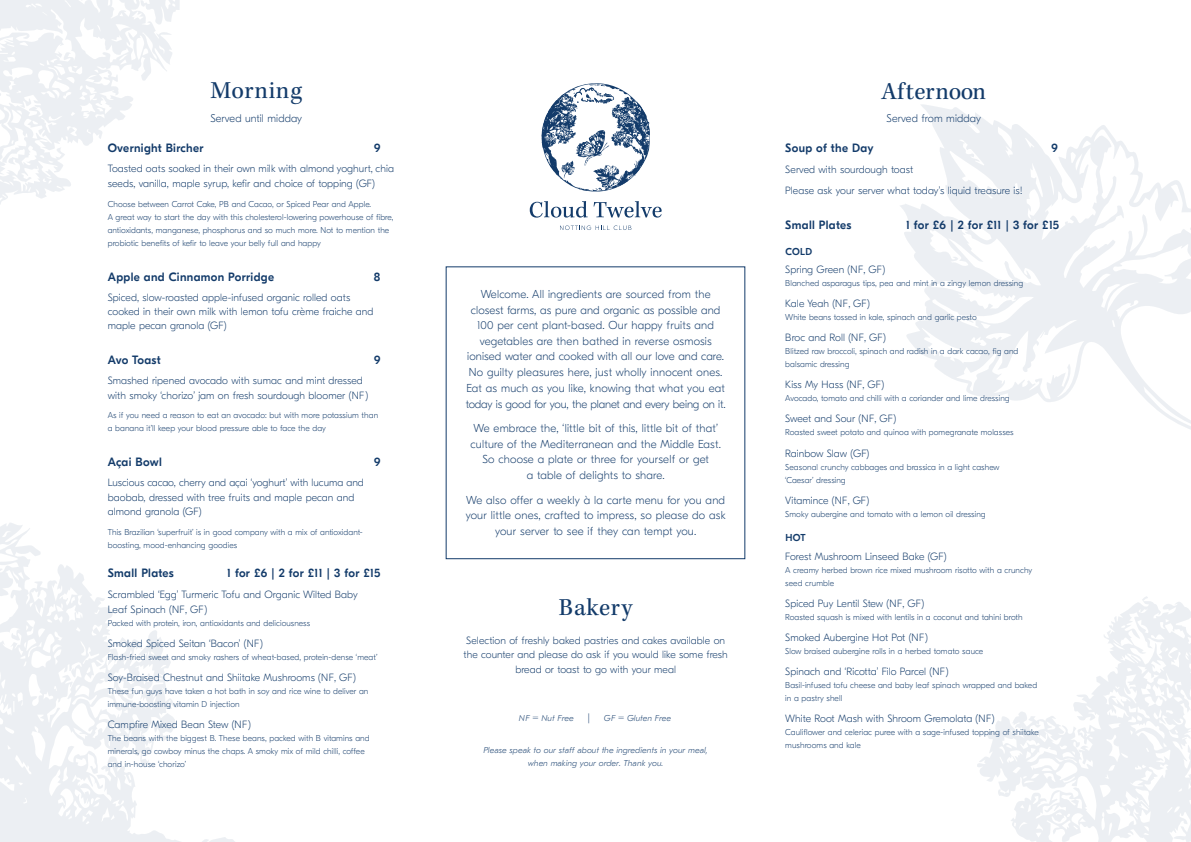
<style>
.page{position:relative;width:1191px;height:842px;background:#fff}
.page>*{position:absolute;margin:0;border:0;box-sizing:border-box;transform-origin:0 0}
.t1{font:25px "Kepler Std";letter-spacing:.03em;color:#133b6a}
.t2{font:25px "Kepler Std";color:#133b6a}
.t3{font:500 12px "GT Eesti Pro Display";letter-spacing:.03em;color:#133b6a}
.t4{font:100 11.5px/15.6px "GT Eesti Pro Display";letter-spacing:.02em;color:#133b6a;text-align:center}
.t5{font:100 11px "GT Eesti Pro Display";letter-spacing:.01em;color:#133b6a}
.t6{font:100 10.5px/14.3px "GT Eesti Pro Display";letter-spacing:.01em;color:#133b6a}
.t7{font:500 10px "GT Eesti Pro Display";letter-spacing:.04em;color:#133b6a}
.t8{font:100 8.5px/13px "GT Eesti Pro Display";letter-spacing:.01em;color:#133b6a}
.t9{font:italic 100 8.5px/13px "GT Eesti Pro Text Trial";letter-spacing:.01em;color:#133b6a;text-align:center}
.s1{font-family:"GT Eesti Pro Display";font-style:normal;font-size:10.5px}
</style>
<div class="page">
<svg style="left:0;top:0;width:180px;height:204px"></svg>
<svg style="left:0;top:523px;width:235px;height:319px"></svg>
<svg style="left:900px;top:104px;width:291px;height:326px"></svg>
<svg style="left:977px;top:596px;width:214px;height:246px"></svg>
<svg style="left:560px;top:225px;width:71px;height:5px"></svg>
<svg style="left:530px;top:201px;width:131px;height:17px"></svg>
<svg style="left:541px;top:83px;width:109px;height:109px"></svg>
<p class="t1" style="left:210px;top:77px;width:93px">Morning</p>
<p class="t5" style="left:210px;top:112px;width:93px">Served until midday</p>
<p class="t3" style="left:108px;top:141px;width:97px">Overnight Bircher</p>
<p class="t3" style="left:374px;top:141px;width:8px">9</p>
<p class="t6" style="left:108px;top:162px;width:288px">Toasted oats soaked in their own milk with almond yoghurt, chia seeds, vanilla, maple syrup, kefir and choice of topping (GF)</p>
<p class="t8" style="left:108px;top:197px;width:287px">Choose between Carrot Cake, PB and Cacao, or Spiced Pear and Apple.<br>A great way to start the day with this cholesterol-lowering powerhouse of fibre, antioxidants, manganese, phosphorus and so much more. Not to mention the probiotic benefits of kefir to leave your belly full and happy</p>
<p class="t3" style="left:108px;top:270px;width:168px">Apple and Cinnamon Porridge</p>
<p class="t3" style="left:374px;top:270px;width:8px">8</p>
<p class="t6" style="left:108px;top:290px;width:267px">Spiced, slow-roasted apple-infused organic rolled oats cooked in their own milk with lemon tofu crème fraiche and maple pecan granola (GF)</p>
<p class="t3" style="left:108px;top:353px;width:54px">Avo Toast</p>
<p class="t3" style="left:374px;top:353px;width:8px">9</p>
<p class="t6" style="left:108px;top:374px;width:262px">Smashed ripened avocado with sumac and mint dressed with smoky ‘chorizo’ jam on fresh sourdough bloomer (NF)</p>
<p class="t8" style="left:108px;top:409px;width:272px">As if you need a reason to eat an avocado: but with more potassium than a banana it’ll keep your blood pressure able to face the day</p>
<p class="t3" style="left:108px;top:455px;width:56px">Açai Bowl</p>
<p class="t3" style="left:374px;top:455px;width:8px">9</p>
<p class="t6" style="left:108px;top:476px;width:258px">Luscious cacao, cherry and açai ‘yoghurt’ with lucuma and baobab, dressed with tree fruits and maple pecan and almond granola (GF)</p>
<p class="t8" style="left:108px;top:525px;width:256px">This Brazilian ‘superfruit’ is in good company with a mix of antioxidant&shy;boosting, mood-enhancing goodies</p>
<p class="t3" style="left:108px;top:567px;width:68px">Small Plates</p>
<p class="t3" style="left:227px;top:567px;width:155px">1 for £6 | 2 for £11 | 3 for £15</p>
<p class="t6" style="left:108px;top:588px;width:251px">Scrambled ‘Egg’ Turmeric Tofu and Organic Wilted Baby<br>Leaf Spinach (NF, GF)</p>
<p class="t8" style="left:108px;top:616px;width:204px">Packed with protein, iron, antioxidants and deliciousness</p>
<p class="t6" style="left:108px;top:636px;width:157px">Smoked Spiced Seitan ‘Bacon’ (NF)</p>
<p class="t8" style="left:108px;top:650px;width:271px">Flash-fried sweet and smoky rashers of wheat-based, protein-dense ‘meat’</p>
<p class="t6" style="left:108px;top:670px;width:250px">Soy-Braised Chestnut and Shiitake Mushrooms (NF, GF)</p>
<p class="t8" style="left:108px;top:684px;width:262px">These fun guys have taken a hot bath in soy and rice wine to deliver an immune-boosting vitamin D injection</p>
<p class="t6" style="left:108px;top:717px;width:145px">Campfire Mixed Bean Stew (NF)</p>
<p class="t8" style="left:108px;top:731px;width:263px">The beans with the biggest B. These beans, packed with B vitamins and minerals, go cowboy minus the chaps. A smoky mix of mild chilli, coffee and in-house ‘chorizo’</p>
<p class="t4" style="left:466px;top:287px;width:261px">Welcome. All ingredients are sourced from the closest farms, as pure and organic as possible and 100 per cent plant-based. Our happy fruits and vegetables are then bathed in reverse osmosis ionised water and cooked with all our love and care.<br>No guilty pleasures here, just wholly innocent ones.<br>Eat as much as you like, knowing that what you eat today is good for you, the planet and every being on it.</p>
<p class="t4" style="left:470px;top:421px;width:252px">We embrace the, ‘little bit of this, little bit of that’ culture of the Mediterranean and the Middle East.<br>So choose a plate or three for yourself or get<br>a table of delights to share.</p>
<p class="t4" style="left:466px;top:492px;width:261px">We also offer a weekly à la carte menu for you and your little ones, crafted to impress, so please do ask your server to see if they can tempt you.</p>
<p class="t1" style="left:559px;top:593px;width:75px">Bakery</p>
<p class="t6" style="left:463px;top:634px;width:266px;text-align:center">Selection of freshly baked pastries and cakes available on the counter and please do ask if you would like some fresh bread or toast to go with your meal</p>
<p class="t9" style="left:519px;top:712px;width:56px">NF <span class="s1">=</span> Nut Free</p>
<p class="t6" style="left:587px;top:710px;width:4px">|</p>
<p class="t9" style="left:604px;top:712px;width:69px">GF <span class="s1">=</span> Gluten Free</p>
<p class="t9" style="left:483px;top:745px;width:226px">Please speak to our staff about the ingredients in your meal, when making your order. Thank you.</p>
<p class="t2" style="left:881px;top:77px;width:106px">Afternoon</p>
<p class="t5" style="left:886px;top:112px;width:96px">Served from midday</p>
<p class="t3" style="left:785px;top:142px;width:90px">Soup of the Day</p>
<p class="t3" style="left:1051px;top:142px;width:8px">9</p>
<p class="t6" style="left:785px;top:162px;width:129px">Served with sourdough toast</p>
<p class="t6" style="left:785px;top:183px;width:239px">Please ask your server what today’s liquid treasure is!</p>
<p class="t3" style="left:785px;top:218px;width:68px">Small Plates</p>
<p class="t3" style="left:906px;top:218px;width:155px">1 for £6 | 2 for £11 | 3 for £15</p>
<p class="t7" style="left:785px;top:246px;width:28px">COLD</p>
<p class="t6" style="left:785px;top:263px;width:101px">Spring Green (NF, GF)</p>
<p class="t8" style="left:785px;top:277px;width:239px">Blanched asparagus tips, pea and mint in a zingy lemon dressing</p>
<p class="t6" style="left:785px;top:297px;width:86px">Kale Yeah (NF, GF)</p>
<p class="t8" style="left:785px;top:311px;width:193px">White beans tossed in kale, spinach and garlic pesto</p>
<p class="t6" style="left:785px;top:331px;width:102px">Broc and Roll (NF, GF)</p>
<p class="t8" style="left:785px;top:345px;width:234px">Blitzed raw broccoli, spinach and radish in a dark cacao, fig and balsamic dressing</p>
<p class="t6" style="left:785px;top:378px;width:100px">Kiss My Hass (NF, GF)</p>
<p class="t8" style="left:785px;top:392px;width:226px">Avocado, tomato and chilli with a coriander and lime dressing</p>
<p class="t6" style="left:785px;top:412px;width:112px">Sweet and Sour (NF, GF)</p>
<p class="t8" style="left:785px;top:426px;width:230px">Roasted sweet potato and quinoa with pomegranate molasses</p>
<p class="t6" style="left:785px;top:446px;width:86px">Rainbow Slaw (GF)</p>
<p class="t8" style="left:785px;top:460px;width:216px">Seasonal crunchy cabbages and brassica in a light cashew ‘Caesar’ dressing</p>
<p class="t6" style="left:785px;top:493px;width:86px">Vitamince (NF, GF)</p>
<p class="t8" style="left:785px;top:507px;width:202px">Smoky aubergine and tomato with a lemon oil dressing</p>
<p class="t7" style="left:785px;top:533px;width:22px">HOT</p>
<p class="t6" style="left:785px;top:549px;width:163px">Forest Mushroom Linseed Bake (GF)</p>
<p class="t8" style="left:785px;top:563px;width:248px">A creamy herbed brown rice mixed mushroom risotto with a crunchy seed crumble</p>
<p class="t6" style="left:785px;top:596px;width:140px">Spiced Puy Lentil Stew (NF, GF)</p>
<p class="t8" style="left:785px;top:610px;width:239px">Roasted squash is mixed with lentils in a coconut and tahini broth</p>
<p class="t6" style="left:785px;top:630px;width:144px">Smoked Aubergine Hot Pot (NF)</p>
<p class="t8" style="left:785px;top:644px;width:199px">Slow braised aubergine rolls in a herbed tomato sauce</p>
<p class="t6" style="left:785px;top:664px;width:165px">Spinach and ‘Ricotta’ Filo Parcel (NF)</p>
<p class="t8" style="left:785px;top:678px;width:253px">Basil-infused tofu cheese and baby leaf spinach wrapped and baked in a pastry shell</p>
<p class="t6" style="left:785px;top:711px;width:211px">White Root Mash with Shroom Gremolata (NF)</p>
<p class="t8" style="left:785px;top:725px;width:255px">Cauliflower and celeriac puree with a sage-infused topping of shiitake mushrooms and kale</p>
</div>
